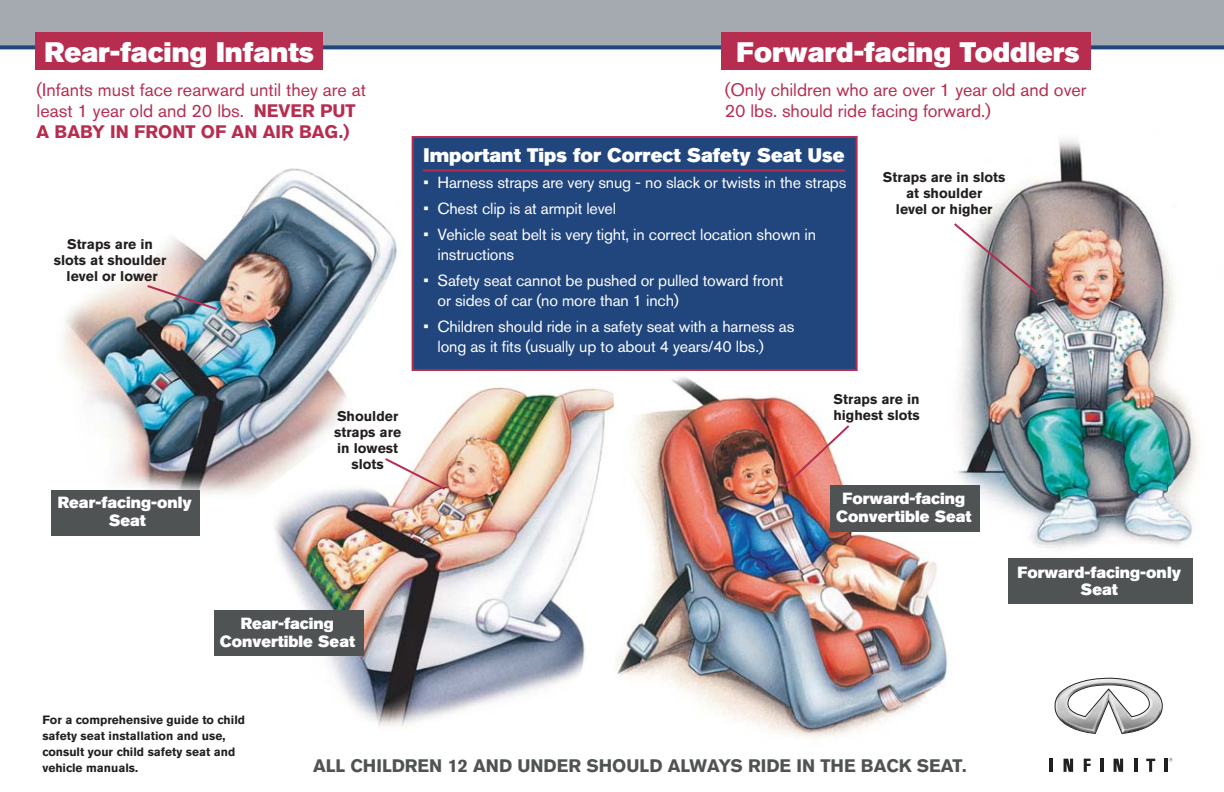
<style>
.page{position:relative;width:1224px;height:792px;background:#fff}
.page>*{position:absolute;margin:0;border:0;box-sizing:border-box;transform-origin:0 0}
.t1{font:28px "Nissan AG Super";color:#fff}
.t2{font:19.6px "Nissan AG Super";color:#fff}
.t3{font:18px/21px "Nissan AG";color:#b72d50}
.t4{font:700 18px "Nissan AG";color:#505354}
.t5{font:16px/26px "Nissan AG";letter-spacing:-.01em;color:#fff}
.t6{font:16px/17.8px "Nissan AG Super";color:#fff;text-align:center}
.t7{font:700 14px/16px "Nissan AG";color:#231f20;text-align:center}
.t8{font:700 12px/16px "Nissan AG";color:#231f20}
.s1{font-weight:700}
</style>
<div class="page">
<img style="left:274px;top:362px;width:318px;height:366px">
<img style="left:63px;top:168px;width:340px;height:331px">
<svg style="left:145px;top:283px;width:74px;height:29px;background:#909098"></svg>
<div style="left:52px;top:490px;width:148px;height:46px;background:#505354"></div>
<div style="left:0;top:0;width:1224px;height:47px;background:#a5aab1"></div>
<svg style="left:0;top:45px;width:1224px;height:4px;background:#2e4f82"></svg>
<div style="left:35px;top:33px;width:288px;height:37px;background:#b72d50"></div>
<img style="left:961px;top:139px;width:238px;height:453px">
<img style="left:592px;top:365px;width:380px;height:374px">
<svg style="left:954px;top:221px;width:86px;height:74px"></svg>
<div style="left:722px;top:33px;width:369px;height:37px;background:#b72d50"></div>
<svg style="left:383px;top:456px;width:64px;height:36px"></svg>
<div style="left:413px;top:137px;width:444px;height:233px;background:#21467e"></div>
<div style="left:412px;top:136px;width:446px;height:235px;border:2px solid #b72d50"></div>
<hr style="left:423px;top:169px;width:422px;height:2px;background:#b72d50">
<div style="left:214px;top:610px;width:150px;height:46px;background:#505354"></div>
<div style="left:830px;top:485px;width:150px;height:46px;background:#505354"></div>
<svg style="left:781px;top:423px;width:70px;height:67px"></svg>
<div style="left:1009px;top:558px;width:184px;height:46px;background:#505354"></div>
<svg style="left:1054px;top:678px;width:109px;height:56px"></svg>
<svg style="left:1050px;top:759px;width:3px;height:13px"></svg>
<svg style="left:1100px;top:759px;width:3px;height:13px"></svg>
<svg style="left:1134px;top:759px;width:3px;height:13px"></svg>
<svg style="left:1064px;top:759px;width:9px;height:13px"></svg>
<svg style="left:1114px;top:759px;width:9px;height:13px"></svg>
<svg style="left:1084px;top:759px;width:7px;height:13px"></svg>
<svg style="left:1146px;top:759px;width:9px;height:13px"></svg>
<svg style="left:1164px;top:758px;width:9px;height:14px"></svg>
<h1 class="t1" style="left:45px;top:42px;width:271px">Rear-facing Infants</h1>
<h1 class="t1" style="left:737px;top:42px;width:345px">Forward-facing Toddlers</h1>
<p class="t3" style="left:37px;top:81px;width:331px">(Infants must face rearward until they are at least 1 year old and 20 lbs. <span class="s1">NEVER PUT<br>A BABY IN FRONT OF AN AIR BAG.)</span></p>
<p class="t3" style="left:725px;top:81px;width:363px">(Only children who are over 1 year old and over<br>20 lbs. should ride facing forward.)</p>
<p class="t2" style="left:424px;top:148px;width:422px">Important Tips for Correct Safety Seat Use</p>
<p class="t7" style="left:54px;top:238px;width:114px">Straps are in slots at shoulder level or lower</p>
<p class="t6" style="left:58px;top:495px;width:135px">Rear-facing-only<br>Seat</p>
<p class="t5" style="left:424px;top:171px;width:424px">• Harness straps are very snug - no slack or twists in the straps •<br>•</p>
<p class="t5" style="left:438px;top:197px;width:380px">Chest clip is at armpit level<br>Vehicle seat belt is very tight, in correct location shown in</p>
<p class="t5" style="left:438px;top:243px;width:347px">instructions<br>Safety seat cannot be pushed or pulled toward front</p>
<p class="t5" style="left:438px;top:289px;width:358px">or sides of car (no more than 1 inch)<br>Children should ride in a safety seat with a harness as</p>
<p class="t5" style="left:438px;top:335px;width:328px">long as it fits (usually up to about 4 years/40 lbs.)</p>
<p class="t5" style="left:424px;top:269px;width:7px">•</p>
<p class="t5" style="left:424px;top:315px;width:7px">•</p>
<p class="t7" style="left:883px;top:170px;width:124px">Straps are in slots at shoulder<br>level or higher</p>
<p class="t7" style="left:834px;top:393px;width:88px">Straps are in</p>
<p class="t7" style="left:337px;top:409px;width:63px">Shoulder</p>
<p class="t7" style="left:833px;top:409px;width:88px">highest slots</p>
<p class="t7" style="left:334px;top:425px;width:69px">straps are in lowest slots</p>
<p class="t6" style="left:836px;top:491px;width:137px">Forward-facing<br>Convertible Seat</p>
<p class="t6" style="left:220px;top:616px;width:137px">Rear-facing<br>Convertible Seat</p>
<p class="t6" style="left:1017px;top:565px;width:165px">Forward-facing-only<br>Seat</p>
<p class="t8" style="left:42px;top:713px;width:204px">For a comprehensive guide to child safety seat installation and use, consult your child safety seat and vehicle manuals.</p>
<p class="t4" style="left:313px;top:759px;width:655px">ALL CHILDREN 12 AND UNDER SHOULD ALWAYS RIDE IN THE BACK SEAT.</p>
</div>
